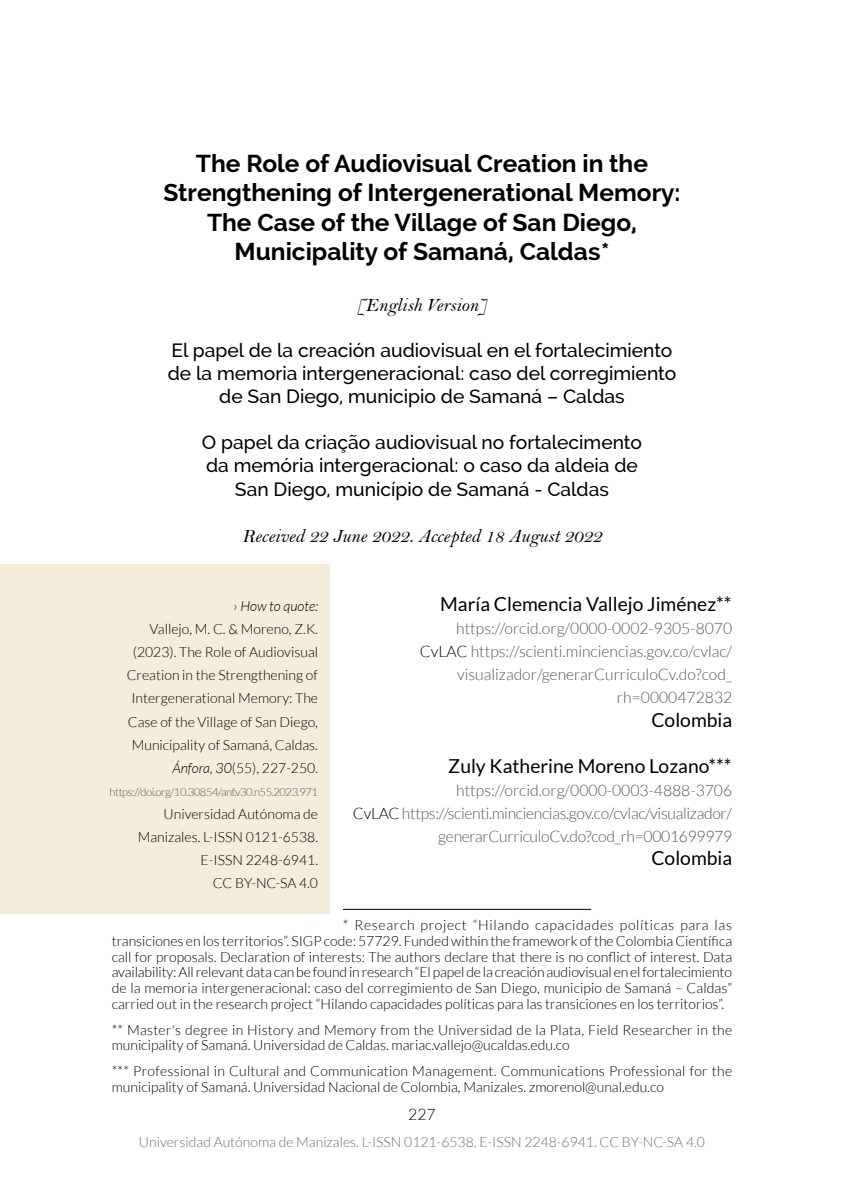
<style>
.page{position:relative;width:844px;height:1191px;background:#fff}
.page>*{position:absolute;margin:0;border:0;box-sizing:border-box;transform-origin:0 0}
.t1{font:700 24.5px/29.4px "Raleway";color:#000;text-align:center}
.t2{font:500 19.25px/23.1px "Raleway";color:#000;text-align:center}
.t3{font:19.25px "Lato";color:#000}
.t4{font:19.25px "Bell MT Italic";color:#000}
.t5{font:300 15.75px/23.1px "Lato";color:#565655;text-align:right}
.t6{font:300 15.75px/23.1px "Lato";letter-spacing:-.02em;color:#565655;text-align:right}
.t7{font:300 15.75px "Lato";color:#000}
.t8{font:300 14px/23.1px "Lato";color:#000;text-align:right}
.t9{font:300 14px/15.8px "Lato";letter-spacing:.02em;color:#000}
.t10{font:300 14px "Lato";color:#6e6e6e}
.t11{font:italic 300 14px "Lato";color:#000}
.t12{font:300 11.2px "Lato";letter-spacing:-.04em;color:#565655}
.s1{font-style:italic}
.s2{color:#000}
</style>
<div class="page">
<hr style="left:343px;top:909px;width:248px;height:1px;background:#000">
<div style="left:0;top:564px;width:330px;height:349px;background:#f6ecdc"></div>
<h1 class="t1" style="left:163px;top:149px;width:518px">The Role of Audiovisual Creation in the Strengthening of Intergenerational Memory:<br>The Case of the Village of San Diego, Municipality of Samaná, Caldas*</h1>
<h2 class="t4" style="left:357px;top:293px;width:131px">[English Version]</h2>
<h2 class="t2" style="left:168px;top:338px;width:510px">El papel de la creación audiovisual en el fortalecimiento de la memoria intergeneracional: caso del corregimiento de San Diego, municipio de Samaná – Caldas</h2>
<h2 class="t2" style="left:202px;top:431px;width:441px">O papel da criação audiovisual no fortalecimento da memória intergeracional: o caso da aldeia de<br>San Diego, município de Samaná - Caldas</h2>
<h2 class="t4" style="left:242px;top:524px;width:361px">Received 22 June 2022. Accepted 18 August 2022</h2>
<p class="t11" style="left:233px;top:598px;width:86px">› How to quote:</p>
<p class="t8" style="left:127px;top:617px;width:193px">Vallejo, M. C. &amp; Moreno, Z.K. (2023). The Role of Audiovisual<br>Creation in the Strengthening of<br>Intergenerational Memory: The<br>Case of the Village of San Diego,<br>Municipality of Samaná, Caldas.<br><span class="s1">Ánfora, 30</span>(55), 227-250.</p>
<p class="t12" style="left:110px;top:786px;width:210px">https://doi.org/10.30854/anf.v30.n55.2023.971</p>
<p class="t8" style="left:138px;top:802px;width:182px">Universidad Autónoma de<br>Manizales. L-ISSN 0121-6538.<br>E-ISSN 2248-6941.<br>CC BY-NC-SA 4.0</p>
<h2 class="t3" style="left:440px;top:593px;width:293px">María Clemencia Vallejo Jiménez**</h2>
<p class="t5" style="left:419px;top:617px;width:314px">https://orcid.org/0000-0002-9305-8070<br><span class="s2">CvLAC</span> https://scienti.minciencias.gov.co/cvlac/ visualizador/generarCurriculoCv.do?cod_ rh=0000472832</p>
<h2 class="t3" style="left:651px;top:709px;width:82px">Colombia</h2>
<h2 class="t3" style="left:448px;top:755px;width:285px">Zuly Katherine Moreno Lozano***</h2>
<p class="t6" style="left:353px;top:778px;width:380px">https://orcid.org/0000-0003-4888-3706<br><span class="s2">CvLAC</span> https://scienti.minciencias.gov.co/cvlac/visualizador/ generarCurriculoCv.do?cod_rh=0001699979</p>
<h2 class="t3" style="left:651px;top:847px;width:82px">Colombia</h2>
<p class="t8" style="left:112px;top:917px;width:622px;line-height:15.8px;text-align:justify;text-indent:231px">* Research project “Hilando capacidades políticas para las transiciones en los territorios”. SIGP code: 57729. Funded within the framework of the Colombia Científica call for proposals. Declaration of interests: The authors declare that there is no conflict of interest. Data availability: All relevant data can be found in research “El papel de la creación audiovisual en el fortalecimiento de la memoria intergeneracional: caso del corregimiento de San Diego, municipio de Samaná – Caldas” carried out in the research project “Hilando capacidades políticas para las transiciones en los territorios”.</p>
<p class="t8" style="left:112px;top:1021px;width:622px;line-height:15.8px;text-align:left">** Master's degree in History and Memory from the Universidad de la Plata, Field Researcher in the municipality of Samaná. Universidad de Caldas. mariac.vallejo@ucaldas.edu.co</p>
<p class="t9" style="left:112px;top:1063px;width:621px">*** Professional in Cultural and Communication Management. Communications Professional for the municipality of Samaná. Universidad Nacional de Colombia, Manizales. zmorenol@unal.edu.co</p>
<p class="t7" style="left:408px;top:1105px;width:29px">227</p>
<p class="t10" style="left:139px;top:1134px;width:567px">Universidad Autónoma de Manizales. L-ISSN 0121-6538. E-ISSN 2248-6941. CC BY-NC-SA 4.0</p>
</div>
